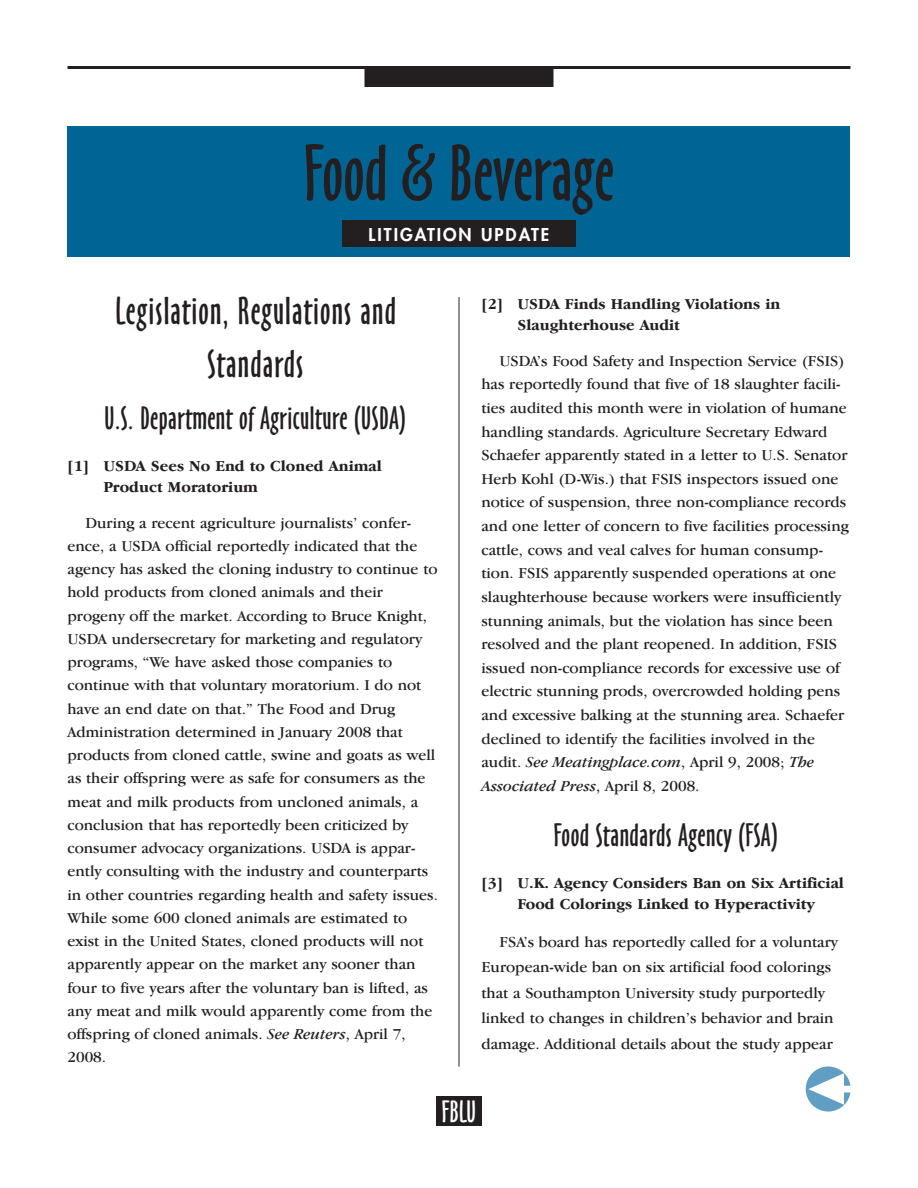
<style>
.page{position:relative;width:918px;height:1188px;background:#fff}
.page>*{position:absolute;margin:0;border:0;box-sizing:border-box;transform-origin:0 0}
.t1{font:73.5px "Oz Handicraft BT";color:#231f20}
.t2{font:36px/52.5px "Oz Handicraft BT";letter-spacing:.03em;color:#231f20;text-align:center}
.t3{font:30px "Oz Handicraft BT";letter-spacing:.015em;color:#231f20}
.t4{font:28.5px "Oz Handicraft BT";color:#fff}
.t5{font:800 17.25px "Futura Std";letter-spacing:.115em;color:#fff}
.t6{font:15.75px/23.2px "Garamond IT Cby BT";color:#231f20}
.t7{font:700 15.75px/21px "Garamond IT Cby BT";color:#231f20}
.s1{font-style:italic}
</style>
<div class="page">
<hr style="left:68px;top:66px;width:782px;height:3px;background:#231f20">
<div style="left:364px;top:69px;width:190px;height:18px;background:#231f20"></div>
<hr style="left:459px;top:297px;width:1px;height:770px;background:#231f20">
<div style="left:436px;top:1096px;width:46px;height:30px;background:#231f20"></div>
<svg style="left:806px;top:1066px;width:44px;height:46px"></svg>
<div style="left:68px;top:126px;width:782px;height:131px;background:#006494"></div>
<div style="left:342px;top:220px;width:234px;height:27px;background:#231f20"></div>
<h1 class="t1" style="left:304px;top:132px;width:312px">Food &amp; Beverage</h1>
<p class="t5" style="left:369px;top:226px;width:182px">LITIGATION UPDATE</p>
<h2 class="t2" style="left:115px;top:286px;width:282px">Legislation, Regulations and<br>Standards</h2>
<h3 class="t3" style="left:105px;top:402px;width:303px">U.S. Department of Agriculture (USDA)</h3>
<p class="t7" style="left:103px;top:456px;width:280px;text-indent:-36px">[1] USDA Sees No End to Cloned Animal<br>Product Moratorium</p>
<p class="t6" style="left:67px;top:511px;width:372px;text-indent:18px">During a recent agriculture journalists’ confer&shy;ence, a USDA official reportedly indicated that the agency has asked the cloning industry to continue to hold products from cloned animals and their progeny off the market. According to Bruce Knight, USDA undersecretary for marketing and regulatory programs, “We have asked those companies to continue with that voluntary moratorium. I do not have an end date on that.” The Food and Drug Administration determined in January 2008 that products from cloned cattle, swine and goats as well as their offspring were as safe for consumers as the meat and milk products from uncloned animals, a conclusion that has reportedly been criticized by consumer advocacy organizations. USDA is appar&shy;ently consulting with the industry and counterparts in other countries regarding health and safety issues.<br>While some 600 cloned animals are estimated to exist in the United States, cloned products will not apparently appear on the market any sooner than four to five years after the voluntary ban is lifted, as any meat and milk would apparently come from the offspring of cloned animals. <span class="s1">See Reuters</span>, April 7, 2008.</p>
<p class="t7" style="left:517px;top:293px;width:265px;text-indent:-36px">[2] USDA Finds Handling Violations in<br>Slaughterhouse Audit</p>
<p class="t6" style="left:481px;top:349px;width:369px;text-indent:18px">USDA’s Food Safety and Inspection Service (FSIS) has reportedly found that five of 18 slaughter facili&shy;ties audited this month were in violation of humane handling standards. Agriculture Secretary Edward Schaefer apparently stated in a letter to U.S. Senator Herb Kohl (D-Wis.) that FSIS inspectors issued one notice of suspension, three non-compliance records and one letter of concern to five facilities processing cattle, cows and veal calves for human consump&shy;tion. FSIS apparently suspended operations at one slaughterhouse because workers were insufficiently stunning animals, but the violation has since been resolved and the plant reopened. In addition, FSIS issued non-compliance records for excessive use of electric stunning prods, overcrowded holding pens and excessive balking at the stunning area. Schaefer declined to identify the facilities involved in the audit. <span class="s1">See Meatingplace.com</span>, April 9, 2008; <span class="s1">The Associated Press</span>, April 8, 2008.</p>
<h3 class="t3" style="left:554px;top:819px;width:226px">Food Standards Agency (FSA)</h3>
<p class="t7" style="left:481px;top:873px;width:364px;text-align:center">[3] U.K. Agency Considers Ban on Six Artificial<br>Food Colorings Linked to Hyperactivity</p>
<p class="t6" style="left:481px;top:929px;width:358px;line-height:25.5px;text-indent:18px">FSA’s board has reportedly called for a voluntary European-wide ban on six artificial food colorings that a Southampton University study purportedly linked to changes in children’s behavior and brain damage. Additional details about the study appear</p>
<h3 class="t4" style="left:442px;top:1095px;width:36px">FBLU</h3>
</div>
